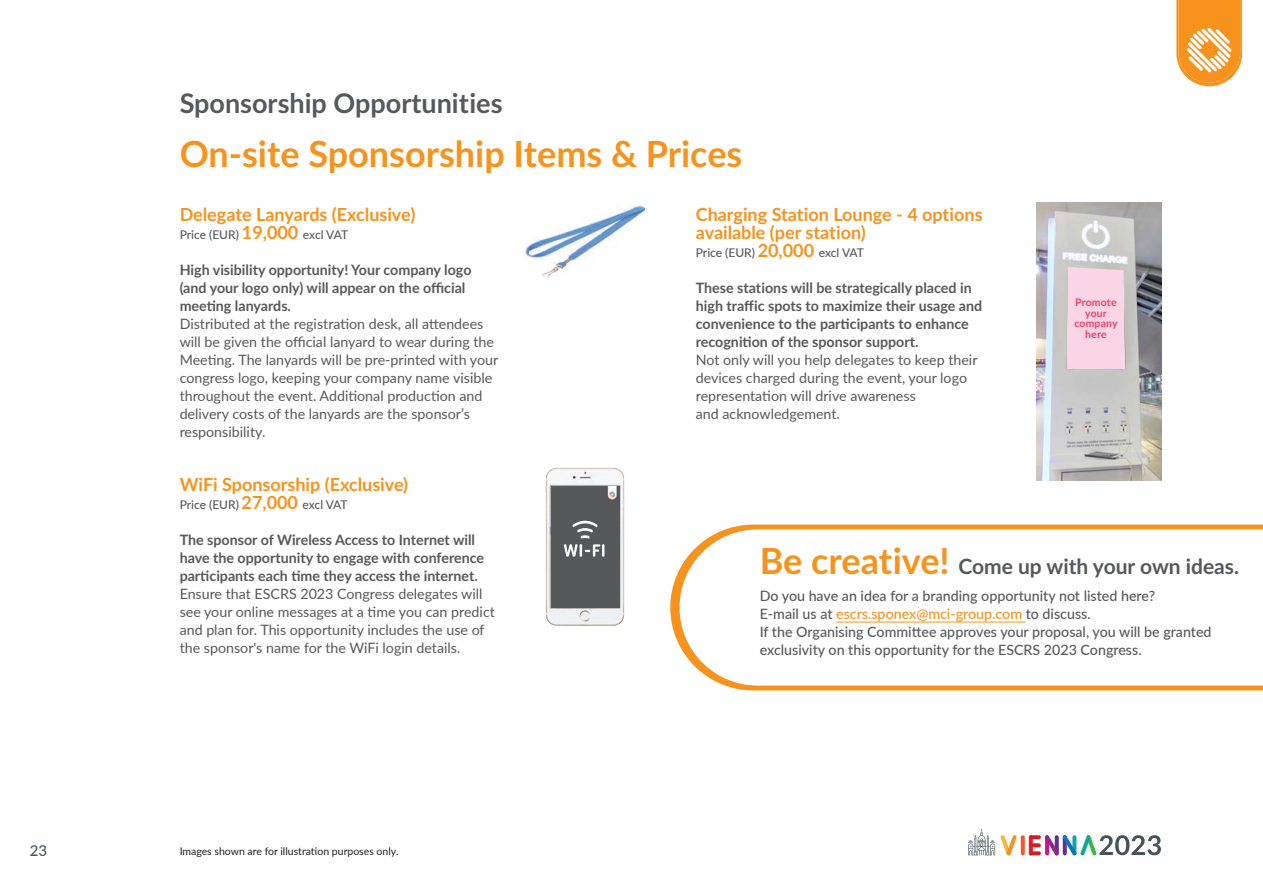
<style>
.page{position:relative;width:1263px;height:893px;background:#fff}
.page>*{position:absolute;margin:0;border:0;box-sizing:border-box;transform-origin:0 0}
.h2_red{font:700 36px "Lato";color:#f7931d}
.h3_blue{font:700 27px "Lato";color:#57585a}
.sponsor_title_aqua{font:700 21px "Lato";color:#57585a}
.body{font:700 18px/18px "Lato";color:#f7931d}
.sponsor_title{font:700 18px "Lato";color:#f7931d}
.sponsor_description{font:700 18px "Lato";color:#f7931d}
.t1{font:500 15px "Lato";color:#475359}
.sponsor_description-2{font:14.25px/18px "Lato";color:#57585a}
.sponsor_intro{font:700 14.25px/18px "Lato";color:#57585a}
.sponsor_intro-2{font:14.25px/18px "Lato";color:#57585a}
.sponsor_description-3{font:500 14.25px/18px "Lato";color:#57585a}
.sponsor_intro-3{font:500 14.25px/18px "Lato";color:#57585a}
.sponsor_title-2{font:500 12px "Lato";letter-spacing:-.005em;color:#57585a}
.body-2{font:500 12px "Lato";letter-spacing:-.005em;color:#57585a}
.t2{font:10.5px "Lato";color:#231f20}
.t3{font:700 10.35px "Lato";letter-spacing:.02em;color:#ef4066}
.s1{font-weight:700;font-size:18px;color:#f7931d}
.s2{font-size:36px;color:#f7931d}
.s3{color:#f7931d}
</style>
<div class="page">
<img style="left:526px;top:204px;width:119px;height:73px">
<img style="left:1037px;top:203px;width:124px;height:278px">
<div style="left:1066px;top:267px;width:59px;height:102px;background:#fad5e5"></div>
<svg style="left:670px;top:525px;width:593px;height:165px"></svg>
<svg style="left:1176px;top:0;width:66px;height:86px"></svg>
<svg style="left:1021px;top:835px;width:4px;height:20px"></svg>
<svg style="left:1045px;top:835px;width:116px;height:21px"></svg>
<svg style="left:1029px;top:835px;width:4px;height:20px"></svg>
<svg style="left:1029px;top:835px;width:12px;height:4px"></svg>
<svg style="left:1029px;top:843px;width:12px;height:4px"></svg>
<svg style="left:1029px;top:851px;width:12px;height:4px"></svg>
<svg style="left:968px;top:829px;width:49px;height:27px"></svg>
<img style="left:545px;top:468px;width:80px;height:158px">
<div style="left:551px;top:486px;width:68px;height:122px;background:#57585a"></div>
<svg style="left:564px;top:521px;width:40px;height:36px"></svg>
<svg style="left:608px;top:486px;width:9px;height:13px"></svg>
<p class="t1" style="left:30px;top:839px;width:19px">23</p>
<p class="h3_blue" style="left:180px;top:83px;width:324px">Sponsorship Opportunities</p>
<p class="h2_red" style="left:180px;top:127px;width:564px">On-site Sponsorship Items &amp; Prices</p>
<p class="sponsor_title" style="left:180px;top:201px;width:237px">Delegate Lanyards (Exclusive)</p>
<p class="sponsor_title-2" style="left:180px;top:226px;width:170px">Price (EUR) <span class="s1">19,000</span> excl VAT</p>
<p class="sponsor_intro" style="left:180px;top:260px;width:293px">High visibility opportunity! Your company logo (and your logo only) will appear on the official meeting lanyards.</p>
<p class="sponsor_description-2" style="left:180px;top:314px;width:320px">Distributed at the registration desk, all attendees will be given the official lanyard to wear during the Meeting. The lanyards will be pre-printed with your congress logo, keeping your company name visible throughout the event. Additional production and delivery costs of the lanyards are the sponsor’s responsibility.</p>
<p class="sponsor_description" style="left:180px;top:471px;width:230px">WiFi Sponsorship (Exclusive)</p>
<p class="body-2" style="left:180px;top:496px;width:170px">Price (EUR) <span class="s1">27,000</span> excl VAT</p>
<p class="sponsor_intro" style="left:180px;top:530px;width:306px">The sponsor of Wireless Access to Internet will have the opportunity to engage with conference participants each time they access the internet.</p>
<p class="sponsor_intro-2" style="left:180px;top:584px;width:317px">Ensure that ESCRS 2023 Congress delegates will see your online messages at a time you can predict and plan for. This opportunity includes the use of the sponsor's name for the WiFi login details.</p>
<p class="t2" style="left:180px;top:844px;width:220px">Images shown are for illustration purposes only.</p>
<p class="body" style="left:696px;top:204px;width:288px">Charging Station Lounge - 4 options available (per station)</p>
<p class="sponsor_title-2" style="left:696px;top:244px;width:170px">Price (EUR) <span class="s1">20,000</span> excl VAT</p>
<p class="sponsor_intro" style="left:696px;top:278px;width:277px">These stations will be strategically placed in</p>
<p class="sponsor_intro" style="left:696px;top:296px;width:288px">high traffic spots to maximize their usage and</p>
<p class="sponsor_intro" style="left:696px;top:314px;width:275px">convenience to the participants to enhance</p>
<p class="sponsor_intro" style="left:696px;top:332px;width:224px">recognition of the sponsor support.</p>
<p class="sponsor_description-2" style="left:696px;top:350px;width:283px">Not only will you help delegates to keep their devices charged during the event, your logo representation will drive awareness<br>and acknowledgement.</p>
<p class="t3" style="left:1075px;top:295px;width:43px">Promote</p>
<p class="t3" style="left:1085px;top:305px;width:23px">your</p>
<p class="t3" style="left:1074px;top:316px;width:45px">company</p>
<p class="t3" style="left:1085px;top:326px;width:23px">here</p>
<p class="sponsor_title_aqua" style="left:760px;top:551px;width:481px"><span class="s2">Be creative!</span> Come up with your own ideas.</p>
<p class="sponsor_intro-3" style="left:760px;top:586px;width:397px">Do you have an idea for a branding opportunity not listed here?<br>E-mail us at <span class="s3">escrs.sponex@mci-group.com</span> to discuss.</p>
<p class="sponsor_description-3" style="left:760px;top:622px;width:453px">If the Organising Committee approves your proposal, you will be granted exclusivity on this opportunity for the ESCRS 2023 Congress.</p>
</div>
